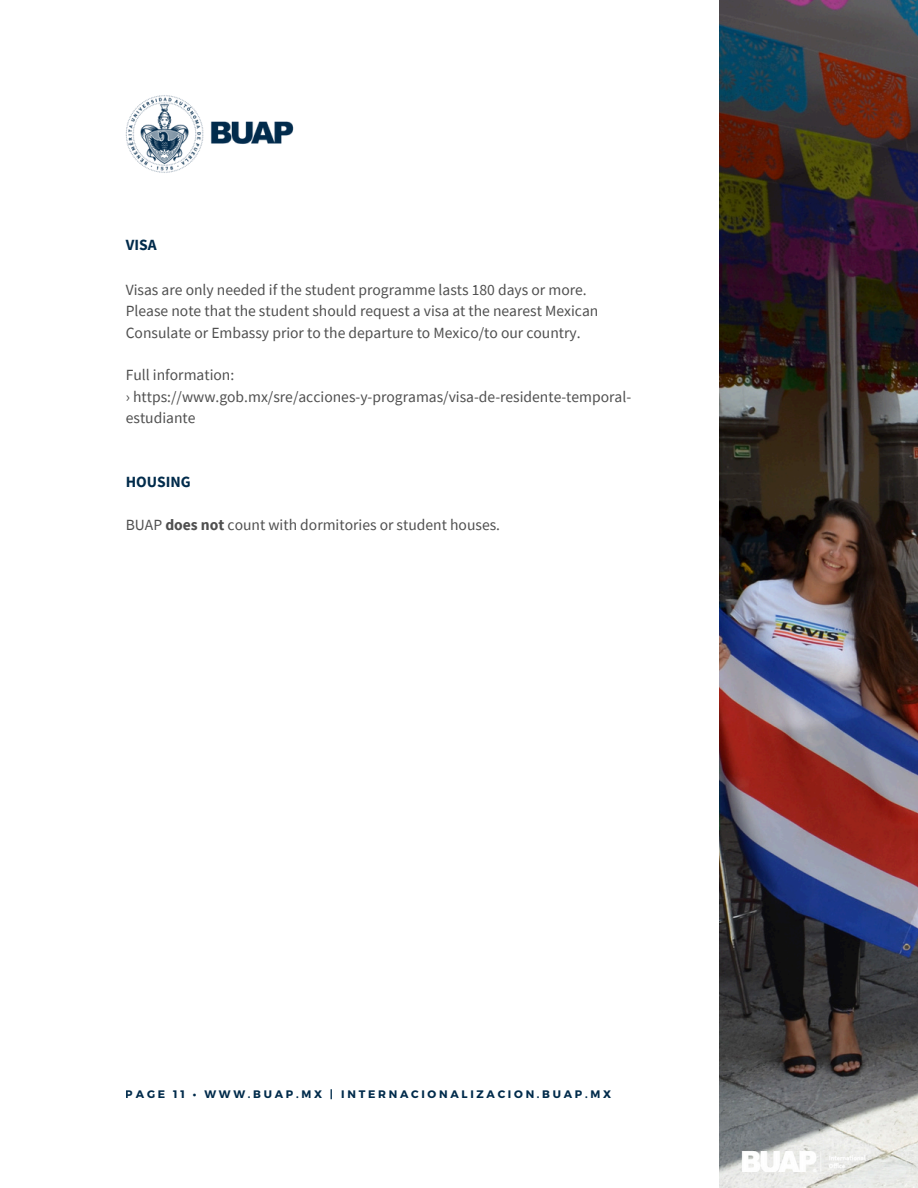
<style>
.page{position:relative;width:918px;height:1188px;background:#fff}
.page>*{position:absolute;margin:0;border:0;box-sizing:border-box;transform-origin:0 0}
.t1{font:15.6px/21.3px "Source Sans Pro";color:#4f4f4f}
.t2{font:700 15.6px "Source Sans Pro";color:#002b4b}
.t3{font:700 10.95px "Montserrat";letter-spacing:.25em;color:#002b4b}
.s1{font-weight:700}
</style>
<div class="page">
<img style="left:720px;top:0;width:198px;height:1188px">
<img style="left:126px;top:95px;width:168px;height:78px">
<img style="left:740px;top:1152px;width:158px;height:20px">
<p class="t2" style="left:126px;top:235px;width:32px">VISA</p>
<p class="t1" style="left:126px;top:279px;width:474px">Visas are only needed if the student programme lasts 180 days or more.<br>Please note that the student should request a visa at the nearest Mexican<br>Consulate or Embassy prior to the departure to Mexico/to our country.</p>
<p class="t1" style="left:126px;top:364px;width:507px">Full information:<br>› https://www.gob.mx/sre/acciones-y-programas/visa-de-residente-temporal&shy;estudiante</p>
<p class="t2" style="left:126px;top:472px;width:67px">HOUSING</p>
<p class="t1" style="left:126px;top:514px;width:376px">BUAP <span class="s1">does not</span> count with dormitories or student houses.</p>
<p class="t3" style="left:126px;top:1087px;width:487px">PAGE 11 • WWW.BUAP.MX | INTERNACIONALIZACION.BUAP.MX</p>
</div>
